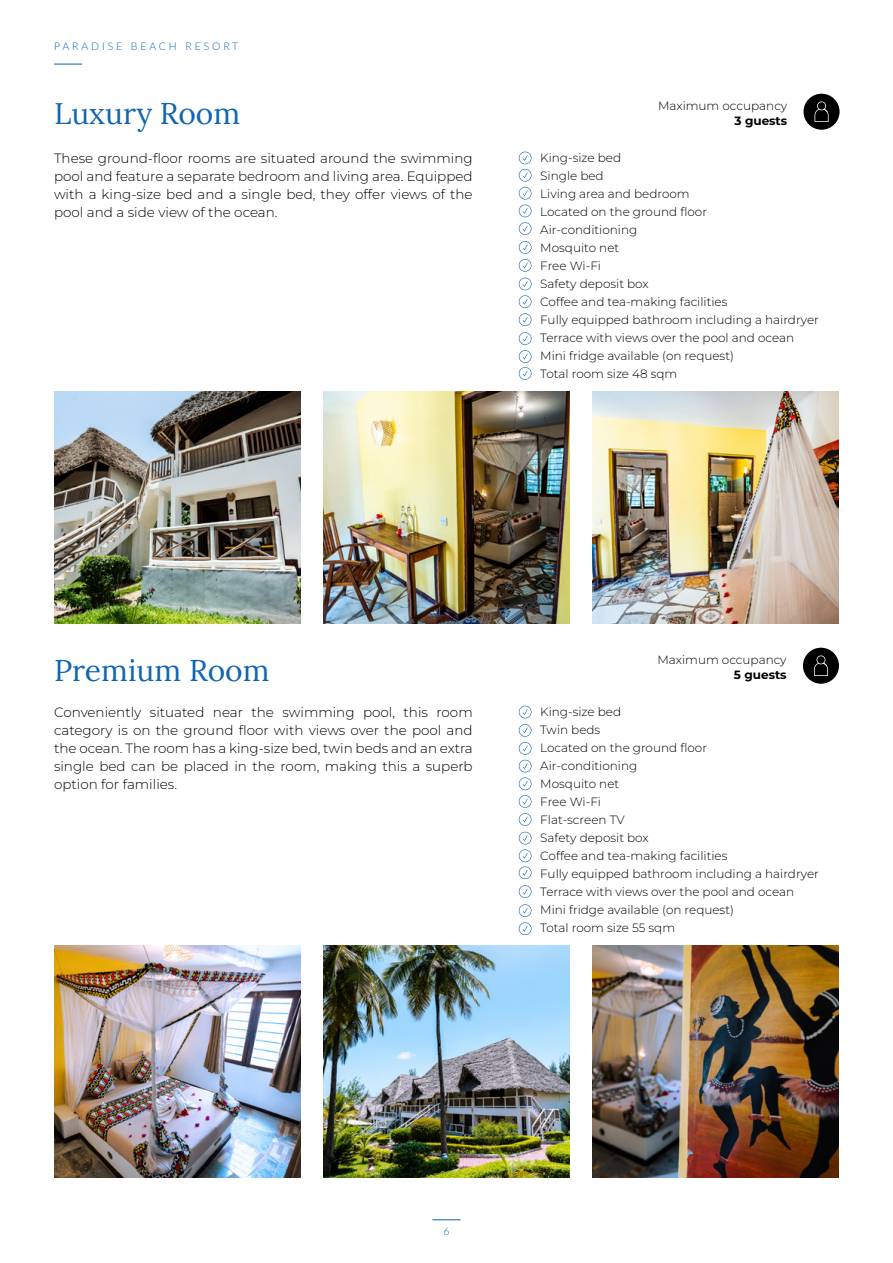
<style>
.page{position:relative;width:893px;height:1263px;background:#fff}
.page>*{position:absolute;margin:0;border:0;box-sizing:border-box;transform-origin:0 0}
.t1{font:30px "Lora";color:#1066b1}
.t2{font:300 13.5px/18px "Montserrat";color:#000;text-align:justify}
.t3{font:300 12px/18px "Montserrat";color:#000}
.t4{font:700 12px "Montserrat";color:#000}
.t5{font:300 10.5px "Lato";letter-spacing:.275em;color:#1066b1}
</style>
<div class="page">
<svg style="left:54px;top:64px;width:28px;height:1px"></svg>
<svg style="left:432px;top:1219px;width:29px;height:1px"></svg>
<img style="left:592px;top:392px;width:247px;height:232px">
<img style="left:592px;top:946px;width:247px;height:232px">
<img style="left:323px;top:392px;width:247px;height:232px">
<img style="left:323px;top:946px;width:247px;height:232px">
<img style="left:54px;top:392px;width:247px;height:232px">
<img style="left:54px;top:946px;width:247px;height:232px">
<svg style="left:519px;top:706px;width:12px;height:12px"></svg>
<svg style="left:519px;top:152px;width:12px;height:83px"></svg>
<svg style="left:519px;top:885px;width:12px;height:13px"></svg>
<svg style="left:519px;top:241px;width:12px;height:31px"></svg>
<svg style="left:519px;top:724px;width:12px;height:102px"></svg>
<svg style="left:519px;top:278px;width:12px;height:48px"></svg>
<svg style="left:519px;top:832px;width:12px;height:47px"></svg>
<svg style="left:519px;top:332px;width:12px;height:48px"></svg>
<svg style="left:519px;top:904px;width:12px;height:31px"></svg>
<div style="left:803px;top:648px;width:36px;height:36px;background:#000;border-radius:50%"></div>
<svg style="left:814px;top:655px;width:14px;height:21px"></svg>
<div style="left:803px;top:94px;width:36px;height:36px;background:#000;border-radius:50%"></div>
<svg style="left:814px;top:101px;width:14px;height:21px"></svg>
<p class="t5" style="left:54px;top:39px;width:186px">PARADISE BEACH RESORT</p>
<h1 class="t1" style="left:54px;top:90px;width:188px">Luxury Room</h1>
<p class="t2" style="left:54px;top:149px;width:420px">These ground-floor rooms are situated around the swimming pool and feature a separate bedroom and living area. Equipped with a king-size bed and a single bed, they offer views of the pool and a side view of the ocean.</p>
<p class="t3" style="left:658px;top:96px;width:131px">Maximum occupancy</p>
<p class="t4" style="left:734px;top:113px;width:54px">3 guests</p>
<p class="t3" style="left:540px;top:148px;width:280px">King-size bed<br>Single bed<br>Living area and bedroom<br>Located on the ground floor<br>Air-conditioning<br>Mosquito net<br>Free Wi-Fi<br>Safety deposit box<br>Coffee and tea-making facilities<br>Fully equipped bathroom including a hairdryer<br>Terrace with views over the pool and ocean<br>Mini fridge available (on request)<br>Total room size 48 sqm</p>
<h1 class="t1" style="left:54px;top:647px;width:217px">Premium Room</h1>
<p class="t3" style="left:657px;top:650px;width:131px">Maximum occupancy</p>
<p class="t4" style="left:734px;top:667px;width:54px">5 guests</p>
<p class="t2" style="left:54px;top:703px;width:420px">Conveniently situated near the swimming pool, this room category is on the ground floor with views over the pool and the ocean. The room has a king-size bed, twin beds and an extra single bed can be placed in the room, making this a superb option for families.</p>
<p class="t3" style="left:540px;top:702px;width:280px">King-size bed<br>Twin beds<br>Located on the ground floor<br>Air-conditioning<br>Mosquito net<br>Free Wi-Fi<br>Flat-screen TV<br>Safety deposit box<br>Coffee and tea-making facilities<br>Fully equipped bathroom including a hairdryer<br>Terrace with views over the pool and ocean<br>Mini fridge available (on request)<br>Total room size 55 sqm</p>
<p class="t5" style="left:443px;top:1224px;width:8px">6</p>
</div>
